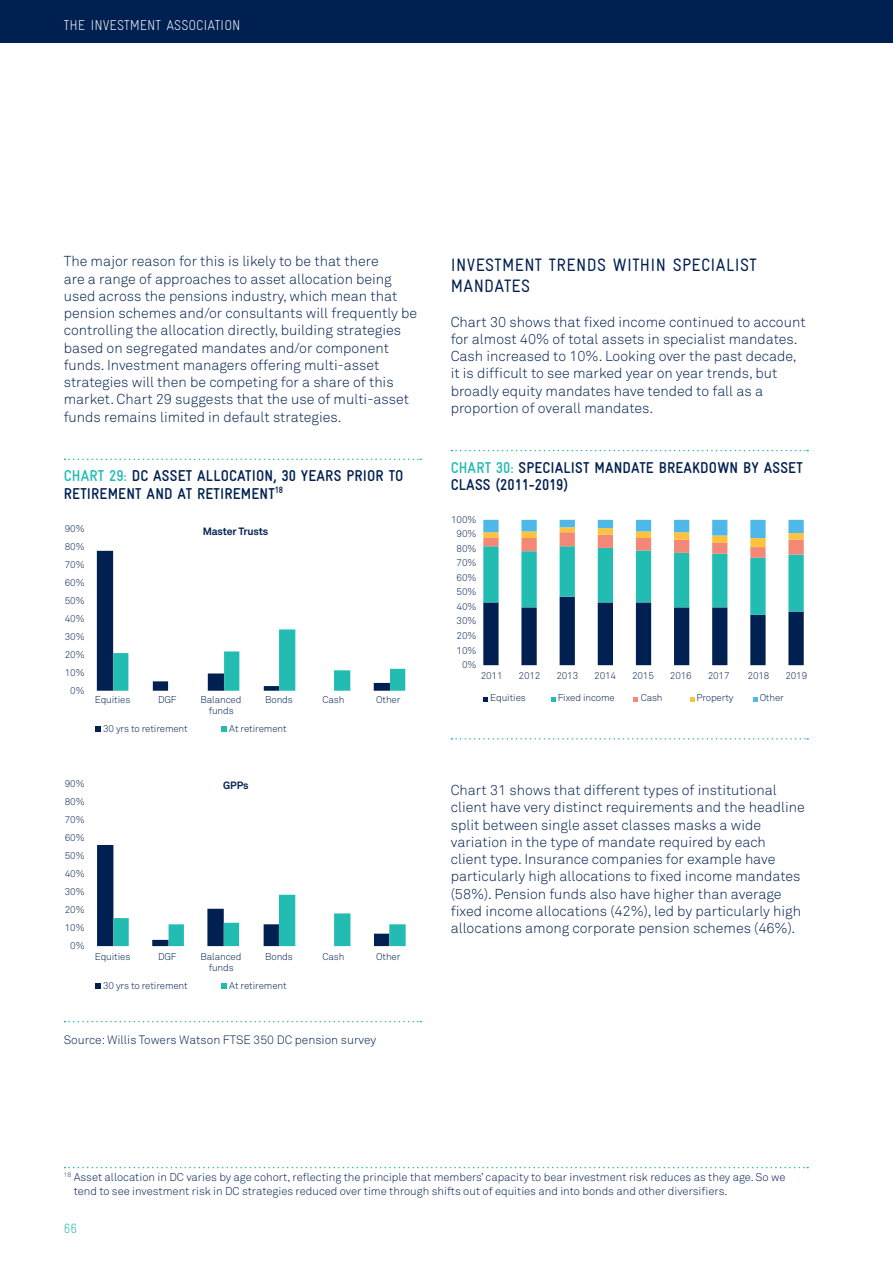
<style>
.page{position:relative;width:893px;height:1263px;background:#fff}
.page>*{position:absolute;margin:0;border:0;box-sizing:border-box;transform-origin:0 0}
.subhead1{font:18px/21px "Gravur Condensed";letter-spacing:.02em;color:#002051}
.table_head{font:700 15.75px/17.2px "Gravur Condensed";letter-spacing:.01em;color:#002051}
.t1{font:300 14.25px/17.2px "Akkurat Std";color:#002051}
.t2{font:300 14.25px "Gravur Condensed";color:#fff}
.t3{font:300 13.5px "Gravur Condensed";color:#22bcb3}
.source{font:300 12px "Akkurat Std";color:#002051}
.footnotes{font:300 11.25px/13.5px "Akkurat Std";color:#002051}
.t4{font:700 10.5px "Akkurat Std";letter-spacing:-.015em;color:#002051}
.t5{font:300 9.75px/18px "Akkurat Std";letter-spacing:-.01em;color:#002051;text-align:center}
.s1{color:#22bcb3}
</style>
<div class="page">
<div style="left:0;top:0;width:893px;height:43px;background:#002051"></div>
<svg style="left:65px;top:459px;width:356px;height:1px"></svg>
<svg style="left:65px;top:1021px;width:356px;height:1px"></svg>
<svg style="left:96px;top:726px;width:5px;height:6px"></svg>
<svg style="left:222px;top:726px;width:5px;height:6px"></svg>
<svg style="left:97px;top:551px;width:308px;height:140px"></svg>
<svg style="left:96px;top:983px;width:5px;height:6px"></svg>
<svg style="left:222px;top:983px;width:5px;height:6px"></svg>
<svg style="left:97px;top:845px;width:309px;height:101px"></svg>
<svg style="left:451px;top:450px;width:357px;height:1px"></svg>
<svg style="left:451px;top:738px;width:357px;height:1px"></svg>
<svg style="left:484px;top:697px;width:4px;height:4px"></svg>
<svg style="left:551px;top:697px;width:4px;height:4px"></svg>
<svg style="left:633px;top:697px;width:5px;height:4px"></svg>
<svg style="left:690px;top:697px;width:4px;height:4px"></svg>
<svg style="left:753px;top:697px;width:4px;height:4px"></svg>
<svg style="left:483px;top:520px;width:321px;height:145px"></svg>
<svg style="left:65px;top:1167px;width:743px;height:1px"></svg>
<p class="t2" style="left:64px;top:17px;width:178px">THE INVESTMENT ASSOCIATION</p>
<p class="t1" style="left:64px;top:253px;width:355px">The major reason for this is likely to be that there<br>are a range of approaches to asset allocation being used across the pensions industry, which mean that pension schemes and/or consultants will frequently be controlling the allocation directly, building strategies based on segregated mandates and/or component funds. Investment managers offering multi-asset strategies will then be competing for a share of this market. Chart 29 suggests that the use of multi-asset funds remains limited in default strategies.</p>
<p class="table_head" style="left:64px;top:467px;width:341px"><span class="s1">CHART 29:</span> DC ASSET ALLOCATION, 30 YEARS PRIOR TO<br>RETIREMENT AND AT RETIREMENT<sup>18</sup></p>
<p class="t5" style="left:65px;top:520px;width:21px">90%<br>80%<br>70%<br>60%<br>50%<br>40%<br>30%<br>20%<br>10%<br>0%</p>
<p class="t5" style="left:95px;top:691px;width:37px">Equities</p>
<p class="t5" style="left:158px;top:691px;width:20px">DGF</p>
<p class="t5" style="left:200px;top:691px;width:42px">Balanced</p>
<p class="t5" style="left:265px;top:691px;width:29px">Bonds</p>
<p class="t5" style="left:323px;top:691px;width:23px">Cash</p>
<p class="t5" style="left:376px;top:691px;width:26px">Other</p>
<p class="t5" style="left:209px;top:701px;width:26px">funds</p>
<p class="t5" style="left:103px;top:720px;width:86px">30 yrs to retirement</p>
<p class="t5" style="left:229px;top:720px;width:59px">At retirement</p>
<p class="t4" style="left:203px;top:524px;width:67px">Master Trusts</p>
<p class="t5" style="left:65px;top:775px;width:21px">90%</p>
<p class="t4" style="left:223px;top:778px;width:27px">GPPs</p>
<p class="t5" style="left:65px;top:793px;width:21px">80%<br>70%<br>60%<br>50%<br>40%<br>30%<br>20%<br>10%<br>0%</p>
<p class="t5" style="left:95px;top:948px;width:37px">Equities</p>
<p class="t5" style="left:158px;top:948px;width:20px">DGF</p>
<p class="t5" style="left:200px;top:948px;width:42px">Balanced</p>
<p class="t5" style="left:265px;top:948px;width:29px">Bonds</p>
<p class="t5" style="left:323px;top:948px;width:23px">Cash</p>
<p class="t5" style="left:376px;top:948px;width:26px">Other</p>
<p class="t5" style="left:209px;top:958px;width:26px">funds</p>
<p class="t5" style="left:103px;top:977px;width:86px">30 yrs to retirement</p>
<p class="t5" style="left:229px;top:977px;width:59px">At retirement</p>
<p class="source" style="left:64px;top:1032px;width:314px">Source: Willis Towers Watson FTSE 350 DC pension survey</p>
<p class="subhead1" style="left:451px;top:255px;width:307px">INVESTMENT TRENDS WITHIN SPECIALIST<br>MANDATES</p>
<p class="t1" style="left:451px;top:313px;width:356px">Chart 30 shows that fixed income continued to account for almost 40% of total assets in specialist mandates.<br>Cash increased to 10%. Looking over the past decade, it is difficult to see marked year on year trends, but broadly equity mandates have tended to fall as a proportion of overall mandates.</p>
<p class="table_head" style="left:451px;top:459px;width:353px"><span class="s1">CHART 30:</span> SPECIALIST MANDATE BREAKDOWN BY ASSET<br>CLASS (2011-2019)</p>
<p class="t5" style="left:451px;top:512px;width:27px;line-height:14.5px;text-align:right">100%<br>90%<br>80%<br>70%<br>60%<br>50%<br>40%<br>30%<br>20%<br>10%<br>0%</p>
<p class="t5" style="left:481px;top:666px;width:23px">2011</p>
<p class="t5" style="left:519px;top:666px;width:23px">2012</p>
<p class="t5" style="left:556px;top:666px;width:23px">2013</p>
<p class="t5" style="left:594px;top:666px;width:23px">2014</p>
<p class="t5" style="left:632px;top:666px;width:23px">2015</p>
<p class="t5" style="left:670px;top:666px;width:23px">2016</p>
<p class="t5" style="left:708px;top:666px;width:23px">2017</p>
<p class="t5" style="left:747px;top:666px;width:23px">2018</p>
<p class="t5" style="left:785px;top:666px;width:23px">2019</p>
<p class="t5" style="left:490px;top:689px;width:37px">Equities</p>
<p class="t5" style="left:558px;top:689px;width:59px">Fixed income</p>
<p class="t5" style="left:641px;top:689px;width:23px">Cash</p>
<p class="t5" style="left:696px;top:689px;width:39px">Property</p>
<p class="t5" style="left:760px;top:689px;width:26px">Other</p>
<p class="t1" style="left:451px;top:781px;width:355px">Chart 31 shows that different types of institutional client have very distinct requirements and the headline split between single asset classes masks a wide variation in the type of mandate required by each client type. Insurance companies for example have particularly high allocations to fixed income mandates (58%). Pension funds also have higher than average fixed income allocations (42%), led by particularly high allocations among corporate pension schemes (46%).</p>
<p class="footnotes" style="left:74px;top:1170px;width:713px;text-indent:-10px"><sup>18</sup> Asset allocation in DC varies by age cohort, reflecting the principle that members’ capacity to bear investment risk reduces as they age. So we tend to see investment risk in DC strategies reduced over time through shifts out of equities and into bonds and other diversifiers.</p>
<p class="t3" style="left:64px;top:1220px;width:15px">66</p>
</div>
